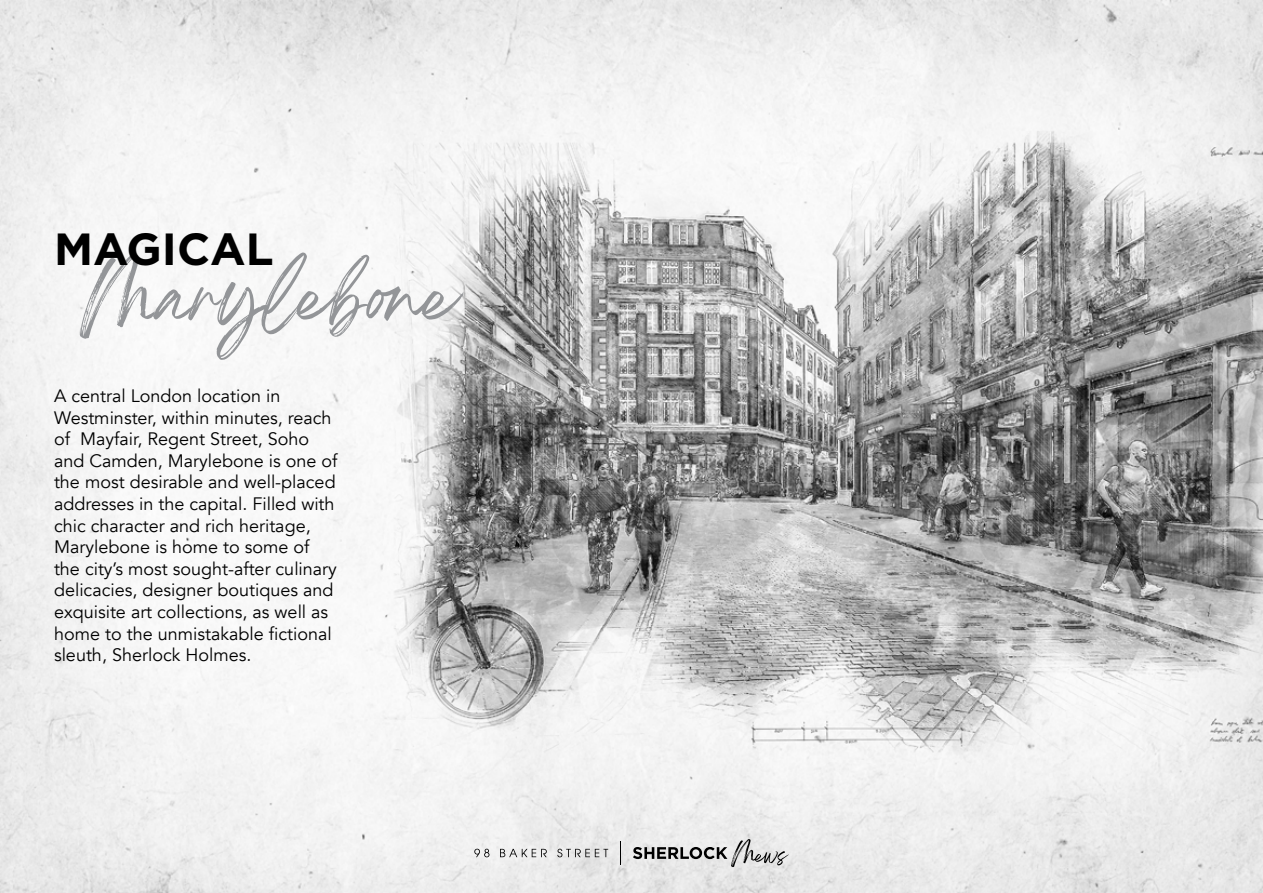
<style>
.page{position:relative;width:1263px;height:893px;background:#fff}
.page>*{position:absolute;margin:0;border:0;box-sizing:border-box;transform-origin:0 0}
.t1{font:64.35px "Breathing Personal Use";color:#939598}
.t2{font:700 45px "Gotham";color:#000}
.t3{font:18px/21.6px "Avenir";color:#000}
</style>
<div class="page">
<img style="left:0;top:0;width:1263px;height:893px">
<svg style="left:474px;top:849px;width:15px;height:8px"></svg>
<svg style="left:500px;top:849px;width:47px;height:8px"></svg>
<svg style="left:557px;top:849px;width:51px;height:8px"></svg>
<svg style="left:633px;top:839px;width:156px;height:28px;background:#bebebe"></svg>
<svg style="left:620px;top:841px;width:1px;height:24px"></svg>
<h2 class="t2" style="left:54px;top:223px;width:221px">MAGICAL</h2>
<h1 class="t1" style="left:80px;top:277px;width:378px">Marylebone</h1>
<p class="t3" style="left:54px;top:385px;width:228px">A central London location in</p>
<p class="t3" style="left:54px;top:407px;width:279px">Westminster, within minutes, reach</p>
<p class="t3" style="left:80px;top:429px;width:231px">Mayfair, Regent Street, Soho</p>
<p class="t3" style="left:54px;top:429px;width:285px">of<br>and Camden, Marylebone is one of the most desirable and well-placed addresses in the capital. Filled with chic character and rich heritage,<br>Marylebone is home to some of the citys’ most sought-after culinary delicacies, designer boutiques and exquisite art collections, as well as home to the unmistakable fictional sleuth, Sherlock Holmes.</p>
</div>
